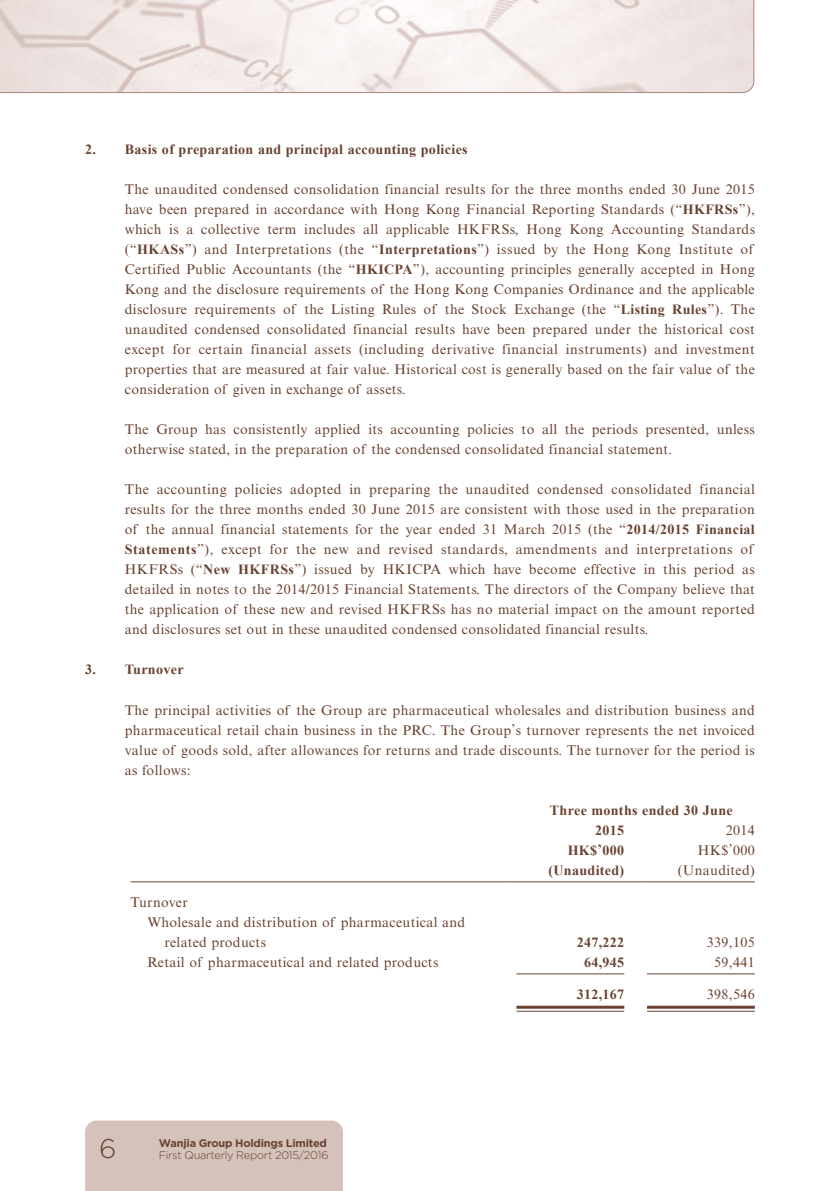
<style>
.page{position:relative;width:840px;height:1191px;background:#fff}
.page>*{position:absolute;margin:0;border:0;box-sizing:border-box;transform-origin:0 0}
.t1{font:300 27px "Gotham HTF";color:#6a4230}
.Notes{font:14px/20px "Times New Roman MT Std";letter-spacing:.025em;color:#6a4230}
.Notes-2{font:700 14px "Times New Roman";letter-spacing:.025em;color:#6a4230}
.Notes_HD1{font:700 14px "Times New Roman";letter-spacing:.025em;color:#6a4230}
.t2{font:300 11px "Gotham HTF";letter-spacing:-.02em;color:#6a4230}
.t3{font:700 11px "Gotham HTF";letter-spacing:-.02em;color:#6a4230}
.s1{font-family:"Times New Roman";font-weight:700}
</style>
<div class="page">
<div style="left:85px;top:1120px;width:258px;height:71px;background:#d4c2bb"></div>
<svg style="left:0;top:0;width:754px;height:93px"></svg>
<hr style="left:130px;top:881px;width:380px;height:1px;background:#6a4230">
<hr style="left:510px;top:881px;width:131px;height:1px;background:#6a4230">
<hr style="left:641px;top:881px;width:113px;height:1px;background:#6a4230">
<hr style="left:516px;top:973px;width:108px;height:1px;background:#6a4230">
<hr style="left:646px;top:973px;width:108px;height:1px;background:#6a4230">
<hr style="left:516px;top:1005px;width:108px;height:3px;background:#6a4230">
<hr style="left:516px;top:1010px;width:108px;height:1px;background:#6a4230">
<hr style="left:646px;top:1005px;width:108px;height:3px;background:#6a4230">
<hr style="left:646px;top:1010px;width:108px;height:1px;background:#6a4230">
<p class="Notes_HD1" style="left:85px;top:140px;width:384px">2. Basis of preparation and principal accounting policies</p>
<p class="Notes" style="left:125px;top:180px;width:631px">The unaudited condensed consolidation financial results for the three months ended 30 June 2015 have been prepared in accordance with Hong Kong Financial Reporting Standards (“<span class="s1">HKFRSs</span>”), which is a collective term includes all applicable HKFRSs, Hong Kong Accounting Standards (“<span class="s1">HKASs</span>”) and Interpretations (the “<span class="s1">Interpretations</span>”) issued by the Hong Kong Institute of Certified Public Accountants (the “<span class="s1">HKICPA</span>”), accounting principles generally accepted in Hong Kong and the disclosure requirements of the Hong Kong Companies Ordinance and the applicable disclosure requirements of the Listing Rules of the Stock Exchange (the “<span class="s1">Listing Rules</span>”). The unaudited condensed consolidated financial results have been prepared under the historical cost except for certain financial assets (including derivative financial instruments) and investment properties that are measured at fair value. Historical cost is generally based on the fair value of the consideration of given in exchange of assets.</p>
<p class="Notes" style="left:125px;top:420px;width:631px">The Group has consistently applied its accounting policies to all the periods presented, unless otherwise stated, in the preparation of the condensed consolidated financial statement.</p>
<p class="Notes" style="left:125px;top:480px;width:631px">The accounting policies adopted in preparing the unaudited condensed consolidated financial results for the three months ended 30 June 2015 are consistent with those used in the preparation of the annual financial statements for the year ended 31 March 2015 (the “<span class="s1">2014/2015 Financial Statements</span>”), except for the new and revised standards, amendments and interpretations of HKFRSs (“<span class="s1">New HKFRSs</span>”) issued by HKICPA which have become effective in this period as detailed in notes to the 2014/2015 Financial Statements. The directors of the Company believe that the application of these new and revised HKFRSs has no material impact on the amount reported and disclosures set out in these unaudited condensed consolidated financial results.</p>
<p class="Notes_HD1" style="left:85px;top:660px;width:100px">3. Turnover</p>
<p class="Notes" style="left:125px;top:700px;width:631px;text-align:justify">The principal activities of the Group are pharmaceutical wholesales and distribution business and pharmaceutical retail chain business in the PRC. The Group’s turnover represents the net invoiced value of goods sold, after allowances for returns and trade discounts. The turnover for the period is as follows:</p>
<p class="Notes-2" style="left:549px;top:800px;width:184px">Three months ended 30 June</p>
<p class="Notes-2" style="left:595px;top:820px;width:31px">2015</p>
<p class="Notes" style="left:725px;top:820px;width:31px">2014</p>
<p class="Notes-2" style="left:567px;top:840px;width:58px">HK$’000</p>
<p class="Notes" style="left:697px;top:840px;width:58px">HK$’000</p>
<p class="Notes-2" style="left:548px;top:860px;width:77px">(Unaudited)</p>
<p class="Notes" style="left:677px;top:860px;width:78px">(Unaudited)</p>
<p class="Notes" style="left:130px;top:892px;width:59px">Turnover</p>
<p class="Notes" style="left:164px;top:912px;width:302px;text-indent:-17px">Wholesale and distribution of pharmaceutical and related products</p>
<p class="Notes-2" style="left:576px;top:932px;width:49px">247,222</p>
<p class="Notes" style="left:706px;top:932px;width:49px">339,105</p>
<p class="Notes" style="left:147px;top:952px;width:292px">Retail of pharmaceutical and related products</p>
<p class="Notes-2" style="left:583px;top:952px;width:42px">64,945</p>
<p class="Notes" style="left:713px;top:952px;width:42px">59,441</p>
<p class="Notes-2" style="left:576px;top:984px;width:49px">312,167</p>
<p class="Notes" style="left:706px;top:984px;width:49px">398,546</p>
<h1 class="t1" style="left:99px;top:1134px;width:19px">6</h1>
<p class="t3" style="left:159px;top:1136px;width:169px">Wanjia Group Holdings Limited</p>
<p class="t2" style="left:159px;top:1148px;width:171px">First Quarterly Report 2015/2016</p>
</div>
